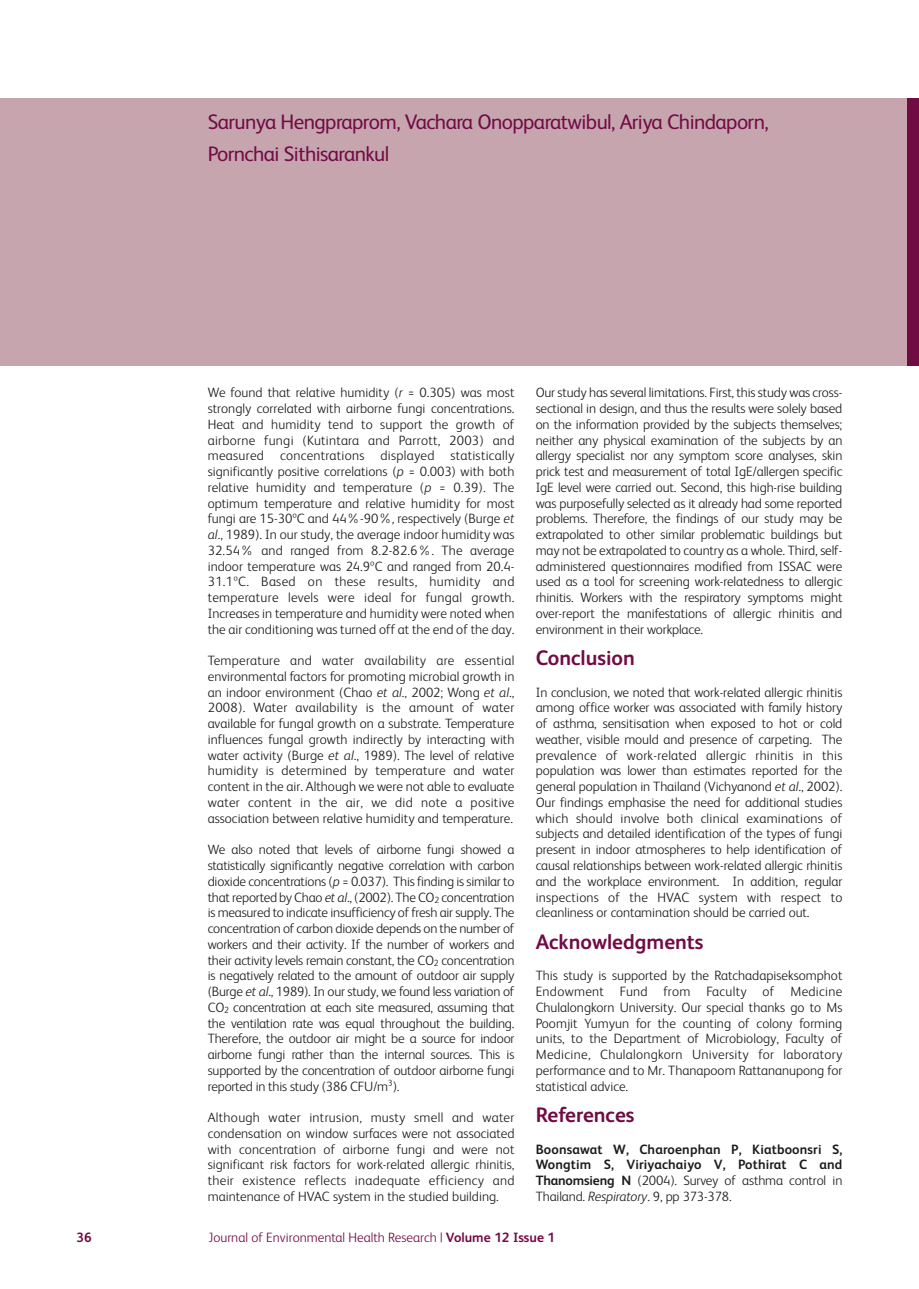
<style>
.page{position:relative;width:919px;height:1289px;background:#fff}
.page>*{position:absolute;margin:0;border:0;box-sizing:border-box;transform-origin:0 0}
.t1{font:21px/31.5px "FS Albert";letter-spacing:-.03em;color:#710b43}
.t2{font:700 21px "FS Albert";color:#710b43}
.t3{font:300 13.5px/15.8px "FS Albert";color:#1c1b1e;text-align:justify}
.t4{font:700 13.5px/15.8px "FS Albert";letter-spacing:.01em;color:#1c1b1e;text-align:justify}
.t5{font:300 13.5px "FS Albert";color:#710b43}
.t6{font:700 13.5px "FS Albert";color:#710b43}
.s1{font-style:italic}
.s2{font-weight:300}
.s3{font-weight:300;font-style:italic}
.s4{font-weight:700}
</style>
<div class="page">
<div style="left:906px;top:98px;width:12px;height:268px;background:#710b43"></div>
<div style="left:0;top:98px;width:906px;height:268px;background:#c6a5af"></div>
<h1 class="t1" style="left:208px;top:109px;width:562px">Sarunya Hengpraprom, Vachara Onopparatwibul, Ariya Chindaporn,<br>Pornchai Sithisarankul</h1>
<p class="t3" style="left:208px;top:386px;width:308px">We found that relative humidity (<span class="s1">r</span> = 0.305) was most strongly correlated with airborne fungi concentrations.<br>Heat and humidity tend to support the growth of airborne fungi (Kutintara and Parrott, 2003) and measured concentrations displayed statistically significantly positive correlations (<span class="s1">p</span> = 0.003) with both relative humidity and temperature (<span class="s1">p</span> = 0.39). The optimum temperature and relative humidity for most fungi are 15-30ºC and 44%-90%, respectively (Burge <span class="s1">et al</span>., 1989). In our study, the average indoor humidity was 32.54% and ranged from 8.2-82.6%. The average indoor temperature was 24.9ºC and ranged from 20.4- 31.1ºC. Based on these results, humidity and temperature levels were ideal for fungal growth.<br>Increases in temperature and humidity were noted when the air conditioning was turned off at the end of the day.</p>
<p class="t3" style="left:208px;top:654px;width:308px">Temperature and water availability are essential environmental factors for promoting microbial growth in an indoor environment (Chao <span class="s1">et al</span>., 2002; Wong <span class="s1">et al</span>., 2008). Water availability is the amount of water available for fungal growth on a substrate. Temperature influences fungal growth indirectly by interacting with water activity (Burge <span class="s1">et al</span>., 1989). The level of relative humidity is determined by temperature and water content in the air. Although we were not able to evaluate water content in the air, we did note a positive association between relative humidity and temperature.</p>
<p class="t3" style="left:208px;top:843px;width:308px">We also noted that levels of airborne fungi showed a statistically significantly negative correlation with carbon dioxide concentrations (<span class="s1">p</span> = 0.037). This finding is similar to that reported by Chao <span class="s1">et al</span>., (2002). The CO<sub>2</sub> concentration is measured to indicate insufficiency of fresh air supply. The concentration of carbon dioxide depends on the number of workers and their activity. If the number of workers and their activity levels remain constant, the CO<sub>2</sub> concentration is negatively related to the amount of outdoor air supply (Burge <span class="s1">et al</span>., 1989). In our study, we found less variation of CO<sub>2</sub> concentration at each site measured, assuming that the ventilation rate was equal throughout the building.<br>Therefore, the outdoor air might be a source for indoor airborne fungi rather than the internal sources. This is supported by the concentration of outdoor airborne fungi reported in this study (386 CFU/m<sup>3</sup>).</p>
<p class="t3" style="left:208px;top:1110px;width:308px">Although water intrusion, musty smell and water condensation on window surfaces were not associated with concentration of airborne fungi and were not significant risk factors for work-related allergic rhinitis, their existence reflects inadequate efficiency and maintenance of HVAC system in the studied building.</p>
<p class="t3" style="left:535px;top:386px;width:308px">Our study has several limitations. First, this study was cross&shy;sectional in design, and thus the results were solely based on the information provided by the subjects themselves; neither any physical examination of the subjects by an allergy specialist nor any symptom score analyses, skin prick test and measurement of total IgE/allergen specific IgE level were carried out. Second, this high-rise building was purposefully selected as it already had some reported problems. Therefore, the findings of our study may be extrapolated to other similar problematic buildings but may not be extrapolated to country as a whole. Third, self&shy;administered questionnaires modified from ISSAC were used as a tool for screening work-relatedness to allergic rhinitis. Workers with the respiratory symptoms might over-report the manifestations of allergic rhinitis and environment in their workplace.</p>
<h1 class="t2" style="left:535px;top:650px;width:101px">Conclusion</h1>
<p class="t3" style="left:535px;top:685px;width:308px">In conclusion, we noted that work-related allergic rhinitis among office worker was associated with family history of asthma, sensitisation when exposed to hot or cold weather, visible mould and presence of carpeting. The prevalence of work-related allergic rhinitis in this population was lower than estimates reported for the general population in Thailand (Vichyanond <span class="s1">et al</span>., 2002).<br>Our findings emphasise the need for additional studies which should involve both clinical examinations of subjects and detailed identification of the types of fungi present in indoor atmospheres to help identification of causal relationships between work-related allergic rhinitis and the workplace environment. In addition, regular inspections of the HVAC system with respect to cleanliness or contamination should be carried out.</p>
<h1 class="t2" style="left:535px;top:934px;width:169px">Acknowledgments</h1>
<p class="t3" style="left:535px;top:969px;width:308px">This study is supported by the Ratchadapiseksomphot Endowment Fund from Faculty of Medicine Chulalongkorn University. Our special thanks go to Ms Poomjit Yumyun for the counting of colony forming units, to the Department of Microbiology, Faculty of Medicine, Chulalongkorn University for laboratory performance and to Mr. Thanapoom Rattananupong for statistical advice.</p>
<h1 class="t2" style="left:535px;top:1107px;width:100px">References</h1>
<p class="t4" style="left:535px;top:1142px;width:308px">Boonsawat W, Charoenphan P, Kiatboonsri S, Wongtim S, Viriyachaiyo V, Pothirat C and Thanomsieng N <span class="s2">(2004). Survey of asthma control in Thailand.</span> <span class="s3">Respiratory</span><span class="s2">. 9, pp 373-378.</span></p>
<p class="t6" style="left:77px;top:1232px;width:17px">36</p>
<p class="t5" style="left:208px;top:1232px;width:348px">Journal of Environmental Health Research | <span class="s4">Volume 12 Issue 1</span></p>
</div>
